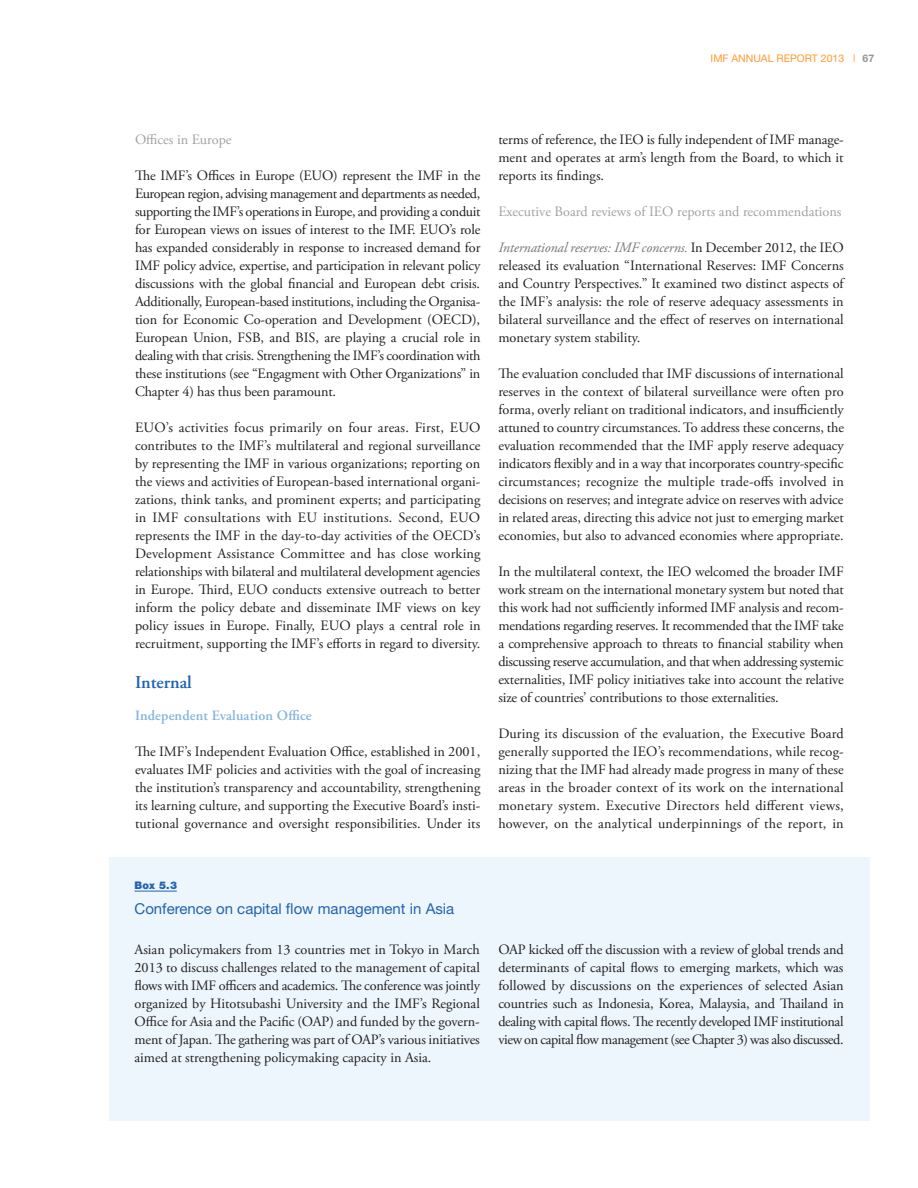
<style>
.page{position:relative;width:918px;height:1188px;background:#fff}
.page>*{position:absolute;margin:0;border:0;box-sizing:border-box;transform-origin:0 0}
.B-head{font:600 18px "Adobe Garamond Pro";color:#2163b0}
.body_text{font:15px "Helvetica Neue";color:#2163b0}
.body_text-2{font:14.25px/18px "Adobe Garamond Pro";color:#231f20;text-align:justify}
.D-head{font:14.25px "Adobe Garamond Pro";color:#a2a1a3}
.C-head{font:600 14.25px "Adobe Garamond Pro";letter-spacing:.01em;color:#86b5e0}
.t1{font:10.5px "Helvetica Neue";color:#ff992e}
.box__table__figure_n{font:900 10.5px "Helvetica Neue";color:#2163b0}
.s1{font-weight:700;color:#939598}
.s2{font-style:italic;color:#757678}
</style>
<div class="page">
<div style="left:109px;top:857px;width:761px;height:263px;background:#edf6fc"></div>
<hr style="left:135px;top:891px;width:42px;height:1px;background:#2163b0">
<p class="t1" style="left:711px;top:52px;width:165px">IMF ANNUAL REPORT 2013 | <span class="s1">67</span></p>
<p class="D-head" style="left:135px;top:131px;width:98px">Offices in Europe</p>
<p class="body_text-2" style="left:135px;top:167px;width:347px">The IMF’s Offices in Europe (EUO) represent the IMF in the European region, advising management and departments as needed, supporting the IMF’s operations in Europe, and providing a conduit for European views on issues of interest to the IMF. EUO’s role has expanded considerably in response to increased demand for IMF policy advice, expertise, and participation in relevant policy discussions with the global financial and European debt crisis.<br>Additionally, European-based institutions, including the Organisa&shy;tion for Economic Co-operation and Development (OECD), European Union, FSB, and BIS, are playing a crucial role in dealing with that crisis. Strengthening the IMF’s coordination with these institutions (see “Engagment with Other Organizations” in Chapter 4) has thus been paramount.</p>
<p class="body_text-2" style="left:135px;top:419px;width:347px">EUO’s activities focus primarily on four areas. First, EUO contributes to the IMF’s multilateral and regional surveillance by representing the IMF in various organizations; reporting on the views and activities of European-based international organi&shy;zations, think tanks, and prominent experts; and participating in IMF consultations with EU institutions. Second, EUO represents the IMF in the day-to-day activities of the OECD’s Development Assistance Committee and has close working relationships with bilateral and multilateral development agencies in Europe. Third, EUO conducts extensive outreach to better inform the policy debate and disseminate IMF views on key policy issues in Europe. Finally, EUO plays a central role in recruitment, supporting the IMF’s efforts in regard to diversity.</p>
<p class="B-head" style="left:135px;top:672px;width:58px">Internal</p>
<p class="C-head" style="left:135px;top:707px;width:178px">Independent Evaluation Office</p>
<p class="body_text-2" style="left:135px;top:743px;width:347px">The IMF’s Independent Evaluation Office, established in 2001, evaluates IMF policies and activities with the goal of increasing the institution’s transparency and accountability, strengthening its learning culture, and supporting the Executive Board’s insti&shy;tutional governance and oversight responsibilities. Under its</p>
<p class="body_text-2" style="left:498px;top:131px;width:347px">terms of reference, the IEO is fully independent of IMF manage&shy;ment and operates at arm’s length from the Board, to which it reports its findings.</p>
<p class="D-head" style="left:498px;top:203px;width:345px">Executive Board reviews of IEO reports and recommendations</p>
<p class="body_text-2" style="left:498px;top:239px;width:347px"><span class="s2">International reserves: IMF concerns.</span> In December 2012, the IEO released its evaluation “International Reserves: IMF Concerns and Country Perspectives.” It examined two distinct aspects of the IMF’s analysis: the role of reserve adequacy assessments in bilateral surveillance and the effect of reserves on international monetary system stability.</p>
<p class="body_text-2" style="left:498px;top:365px;width:347px">The evaluation concluded that IMF discussions of international reserves in the context of bilateral surveillance were often pro forma, overly reliant on traditional indicators, and insufficiently attuned to country circumstances. To address these concerns, the evaluation recommended that the IMF apply reserve adequacy indicators flexibly and in a way that incorporates country-specific circumstances; recognize the multiple trade-offs involved in decisions on reserves; and integrate advice on reserves with advice in related areas, directing this advice not just to emerging market economies, but also to advanced economies where appropriate.</p>
<p class="body_text-2" style="left:498px;top:563px;width:347px">In the multilateral context, the IEO welcomed the broader IMF work stream on the international monetary system but noted that this work had not sufficiently informed IMF analysis and recom&shy;mendations regarding reserves. It recommended that the IMF take a comprehensive approach to threats to financial stability when discussing reserve accumulation, and that when addressing systemic externalities, IMF policy initiatives take into account the relative size of countries’ contributions to those externalities.</p>
<p class="body_text-2" style="left:498px;top:725px;width:347px">During its discussion of the evaluation, the Executive Board generally supported the IEO’s recommendations, while recog&shy;nizing that the IMF had already made progress in many of these areas in the broader context of its work on the international monetary system. Executive Directors held different views, however, on the analytical underpinnings of the report, in</p>
<p class="box__table__figure_n" style="left:135px;top:879px;width:44px">Box 5.3</p>
<p class="body_text" style="left:135px;top:900px;width:321px">Conference on capital flow management in Asia</p>
<p class="body_text-2" style="left:135px;top:941px;width:347px">Asian policymakers from 13 countries met in Tokyo in March 2013 to discuss challenges related to the management of capital flows with IMF officers and academics. The conference was jointly organized by Hitotsubashi University and the IMF’s Regional Office for Asia and the Pacific (OAP) and funded by the govern&shy;ment of Japan. The gathering was part of OAP’s various initiatives aimed at strengthening policymaking capacity in Asia.</p>
<p class="body_text-2" style="left:498px;top:941px;width:347px">OAP kicked off the discussion with a review of global trends and determinants of capital flows to emerging markets, which was followed by discussions on the experiences of selected Asian countries such as Indonesia, Korea, Malaysia, and Thailand in dealing with capital flows. The recently developed IMF institutional view on capital flow management (see Chapter 3) was also discussed.</p>
</div>
